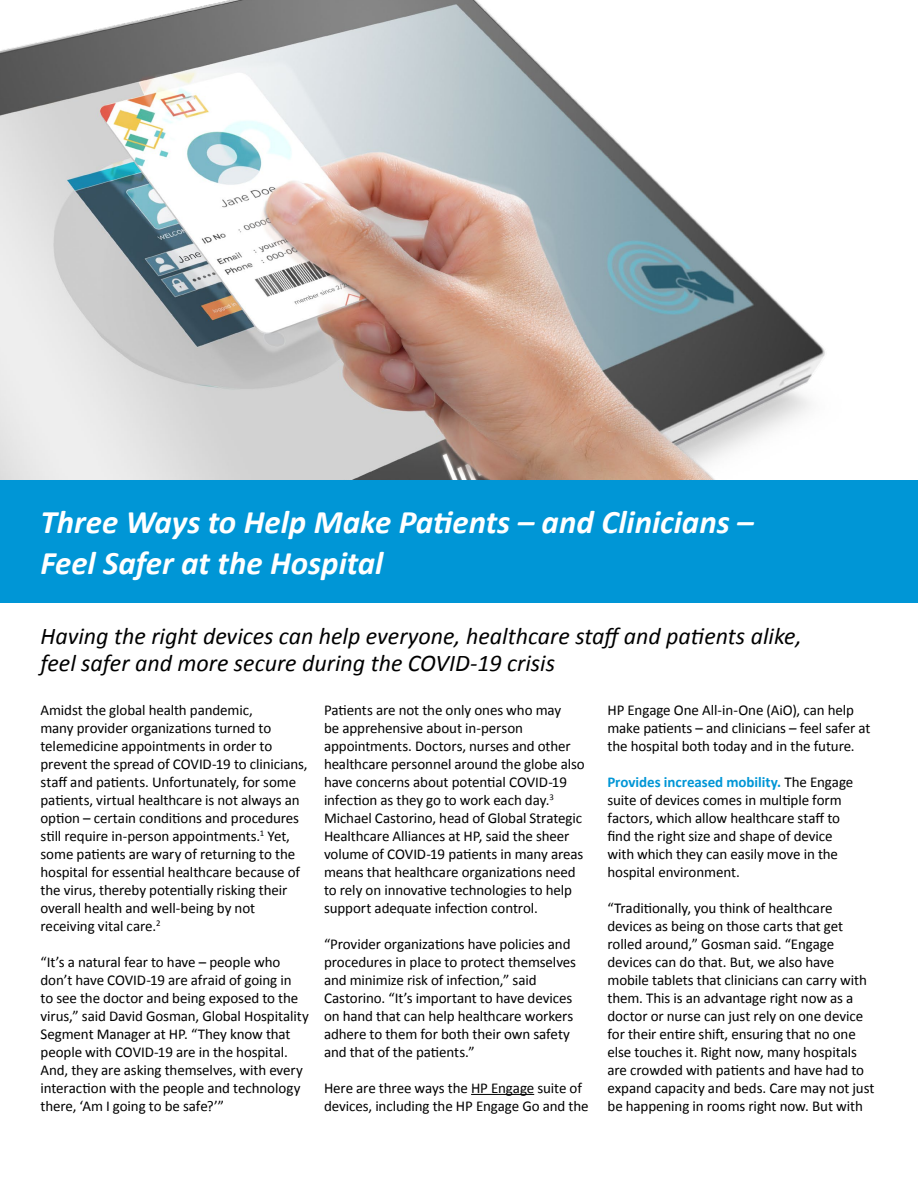
<style>
.page{position:relative;width:918px;height:1188px;background:#fff}
.page>*{position:absolute;margin:0;border:0;box-sizing:border-box;transform-origin:0 0}
.t1{font:italic 700 33px/40.5px "Calibri";color:#fff}
.t2{font:italic 24px/27px "Calibri";color:#000}
.t3{font:15px/18px "Calibri";letter-spacing:-.01em;color:#000}
.s1{font-weight:700;color:#0096d6}
</style>
<div class="page">
<img style="left:0;top:0;width:918px;height:481px">
<hr style="left:471px;top:1094px;width:63px;height:1px;background:#000">
<div style="left:0;top:481px;width:918px;height:122px;background:#0096d6"></div>
<h1 class="t1" style="left:40px;top:501px;width:715px">Three Ways to Help Make Patients – and Clinicians –<br>Feel Safer at the Hospital</h1>
<h2 class="t2" style="left:40px;top:622px;width:763px">Having the right devices can help everyone, healthcare staff and patients alike, feel safer and more secure during the COVID-19 crisis</h2>
<p class="t3" style="left:40px;top:700px;width:269px">Amidst the global health pandemic,<br>many provider organizations turned to telemedicine appointments in order to prevent the spread of COVID-19 to clinicians, staff and patients. Unfortunately, for some patients, virtual healthcare is not always an option – certain conditions and procedures still require in-person appointments.<sup>1</sup> Yet, some patients are wary of returning to the hospital for essential healthcare because of the virus, thereby potentially risking their overall health and well-being by not receiving vital care.<sup>2</sup></p>
<p class="t3" style="left:40px;top:952px;width:270px">“It’s a natural fear to have – people who don’t have COVID-19 are afraid of going in<br>to see the doctor and being exposed to the virus,” said David Gosman, Global Hospitality Segment Manager at HP. “They know that people with COVID-19 are in the hospital.<br>And, they are asking themselves, with every interaction with the people and technology there, ‘Am I going to be safe?’”</p>
<p class="t3" style="left:324px;top:700px;width:262px">Patients are not the only ones who may<br>be apprehensive about in-person appointments. Doctors, nurses and other healthcare personnel around the globe also have concerns about potential COVID-19 infection as they go to work each day.<sup>3<br></sup>Michael Castorino, head of Global Strategic Healthcare Alliances at HP, said the sheer volume of COVID-19 patients in many areas means that healthcare organizations need to rely on innovative technologies to help support adequate infection control.</p>
<p class="t3" style="left:324px;top:934px;width:254px">“Provider organizations have policies and procedures in place to protect themselves and minimize risk of infection,” said Castorino. “It’s important to have devices on hand that can help healthcare workers adhere to them for both their own safety and that of the patients.”</p>
<p class="t3" style="left:324px;top:1078px;width:266px">Here are three ways the HP Engage suite of devices, including the HP Engage Go and the</p>
<p class="t3" style="left:608px;top:700px;width:264px">HP Engage One All-in-One (AiO), can help make patients – and clinicians – feel safer at the hospital both today and in the future.</p>
<p class="t3" style="left:608px;top:772px;width:247px"><span class="s1">Provides increased mobility.</span> The Engage suite of devices comes in multiple form factors, which allow healthcare staff to find the right size and shape of device with which they can easily move in the hospital environment.</p>
<p class="t3" style="left:608px;top:898px;width:269px">“Traditionally, you think of healthcare devices as being on those carts that get rolled around,” Gosman said. “Engage devices can do that. But, we also have mobile tablets that clinicians can carry with them. This is an advantage right now as a doctor or nurse can just rely on one device for their entire shift, ensuring that no one else touches it. Right now, many hospitals are crowded with patients and have had to expand capacity and beds. Care may not just be happening in rooms right now. But with</p>
</div>
